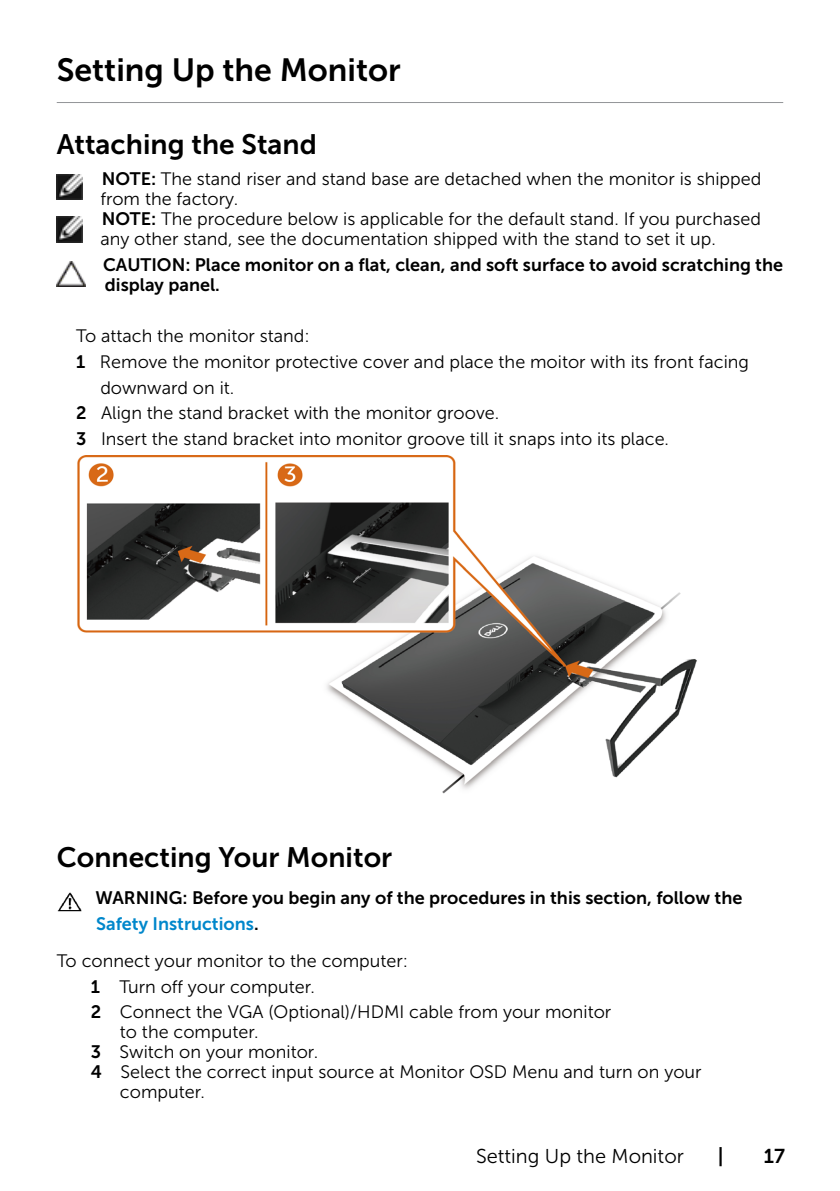
<style>
.page{position:relative;width:840px;height:1191px;background:#fff}
.page>*{position:absolute;margin:0;border:0;box-sizing:border-box;transform-origin:0 0}
.Head1{font:32px "Museo Sans For Dell 700";color:#000}
.Head2{font:28px "Museo Sans For Dell 700";color:#000}
.t1{font:20px "Museo Sans For Dell 300";color:#000}
.t2{font:20px "Museo Sans For Dell 700";color:#000}
.Paragraph{font:18px "Museo Sans For Dell 300";color:#000}
.Note{font:18px "Museo Sans For Dell 300";color:#000}
.Caution_Warning{font:18px "Museo Sans For Dell 700";color:#000}
.Caution_Warning-2{font:18px "Museo Sans For Dell 700";color:#0087cb}
.s1{font-family:"Museo Sans For Dell 700"}
.s2{color:#000}
</style>
<div class="page">
<hr style="left:57px;top:102px;width:725px;height:1px;background:#939598">
<img style="left:57px;top:174px;width:25px;height:26px">
<img style="left:57px;top:217px;width:25px;height:25px">
<img style="left:57px;top:262px;width:29px;height:24px">
<img style="left:77px;top:455px;width:620px;height:339px">
<img style="left:57px;top:892px;width:25px;height:20px">
<p class="Head1" style="left:57px;top:52px;width:345px">Setting Up the Monitor</p>
<p class="Head2" style="left:57px;top:128px;width:261px">Attaching the Stand</p>
<p class="Note" style="left:102px;top:169px;width:661px"><span class="s1">NOTE:</span> The stand riser and stand base are detached when the monitor is shipped</p>
<p class="Note" style="left:100px;top:189px;width:139px">from the factory.</p>
<p class="Note" style="left:102px;top:209px;width:660px"><span class="s1">NOTE:</span> The procedure below is applicable for the default stand. If you purchased</p>
<p class="Note" style="left:100px;top:229px;width:616px">any other stand, see the documentation shipped with the stand to set it up.</p>
<p class="Caution_Warning" style="left:103px;top:254px;width:681px">CAUTION: Place monitor on a flat, clean, and soft surface to avoid scratching the</p>
<p class="Caution_Warning" style="left:105px;top:274px;width:116px">display panel.</p>
<p class="Paragraph" style="left:76px;top:326px;width:235px">To attach the monitor stand:</p>
<p class="Paragraph" style="left:76px;top:352px;width:674px"><span class="s1">1</span> Remove the monitor protective cover and place the moitor with its front facing</p>
<p class="Paragraph" style="left:100px;top:377px;width:135px">downward on it.</p>
<p class="Paragraph" style="left:76px;top:403px;width:424px"><span class="s1">2</span> Align the stand bracket with the monitor groove.</p>
<p class="Paragraph" style="left:76px;top:429px;width:594px"><span class="s1">3</span> Insert the stand bracket into monitor groove till it snaps into its place.</p>
<p class="Head2" style="left:57px;top:842px;width:337px">Connecting Your Monitor</p>
<p class="Caution_Warning" style="left:95px;top:888px;width:648px">WARNING: Before you begin any of the procedures in this section, follow the</p>
<p class="Caution_Warning-2" style="left:96px;top:913px;width:164px">Safety Instructions<span class="s2">.</span></p>
<p class="Paragraph" style="left:57px;top:951px;width:353px">To connect your monitor to the computer:</p>
<p class="Paragraph" style="left:91px;top:976px;width:226px"><span class="s1">1</span> Turn off your computer.</p>
<p class="Paragraph" style="left:91px;top:1002px;width:521px"><span class="s1">2</span> Connect the VGA (Optional)/HDMI cable from your monitor</p>
<p class="Paragraph" style="left:120px;top:1022px;width:140px">to the computer.</p>
<p class="Paragraph" style="left:91px;top:1042px;width:229px"><span class="s1">3</span> Switch on your monitor.</p>
<p class="Paragraph" style="left:91px;top:1062px;width:612px"><span class="s1">4</span> Select the correct input source at Monitor OSD Menu and turn on your</p>
<p class="Paragraph" style="left:120px;top:1082px;width:86px">computer.</p>
<p class="t1" style="left:476px;top:1145px;width:209px">Setting Up the Monitor</p>
<p class="t2" style="left:717px;top:1144px;width:7px">|</p>
<p class="t2" style="left:763px;top:1144px;width:23px">17</p>
</div>
